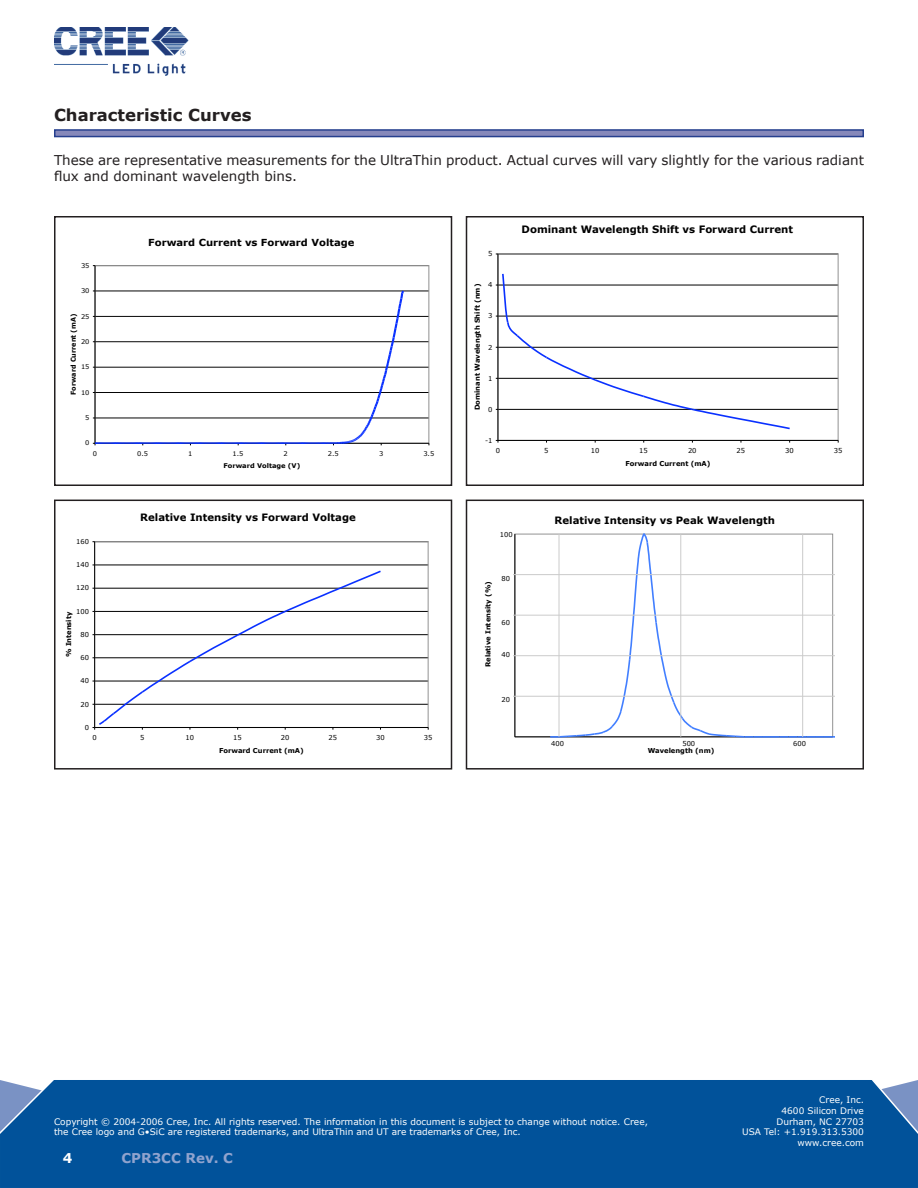
<style>
.page{position:relative;width:918px;height:1188px;background:#fff}
.page>*{position:absolute;margin:0;border:0;box-sizing:border-box;transform-origin:0 0}
.t1{font:700 16.5px "Verdana";color:#231f20}
.t2{font:13.5px/16.2px "Verdana";color:#231f20}
.t3{font:700 13.5px "Verdana";color:#90a3ce}
.t4{font:700 10.2px "Verdana";color:#000}
.t5{font:700 9.75px "Verdana";color:#000;scale:1.04 1}
.t6{font:9px/10.8px "Verdana";color:#fff}
.t7{font:700 6.75px "Verdana";color:#000}
.t8{font:6.75px "Verdana";color:#000}
.t9{font:700 6.75px "Verdana";color:#000;scale:.96 1}
.t10{font:6.45px "Verdana";color:#000;scale:1.04 1}
.t11{font:700 6.45px "Verdana";color:#000;scale:1.04 1}
</style>
<div class="page">
<div style="left:0;top:1080px;width:918px;height:108px;background:#01529a"></div>
<img style="left:54px;top:27px;width:135px;height:48px">
<div style="left:55px;top:130px;width:808px;height:7px;background:#8688ba"></div>
<div style="left:54px;top:129px;width:810px;height:8px;border:2px solid #253f8e"></div>
<hr style="left:95px;top:418px;width:334px;height:1px;background:#000">
<hr style="left:95px;top:392px;width:334px;height:1px;background:#000">
<hr style="left:95px;top:367px;width:334px;height:1px;background:#000">
<hr style="left:95px;top:341px;width:334px;height:1px;background:#000">
<hr style="left:95px;top:316px;width:334px;height:1px;background:#000">
<hr style="left:95px;top:291px;width:334px;height:1px;background:#000">
<hr style="left:95px;top:266px;width:1px;height:177px;background:#000">
<hr style="left:95px;top:443px;width:334px;height:1px;background:#000">
<svg style="left:93px;top:288px;width:313px;height:157px"></svg>
<div style="left:54px;top:216px;width:398px;height:270px;border:2px solid #231f20"></div>
<hr style="left:498px;top:409px;width:340px;height:1px;background:#000">
<hr style="left:498px;top:378px;width:340px;height:1px;background:#000">
<hr style="left:498px;top:347px;width:340px;height:1px;background:#000">
<hr style="left:498px;top:316px;width:340px;height:1px;background:#000">
<hr style="left:498px;top:285px;width:340px;height:1px;background:#000">
<div style="left:498px;top:254px;width:340px;height:187px;border:1px solid #929292"></div>
<hr style="left:498px;top:254px;width:1px;height:186px;background:#000">
<hr style="left:498px;top:440px;width:340px;height:1px;background:#000">
<svg style="left:496px;top:272px;width:296px;height:158px"></svg>
<div style="left:466px;top:216px;width:398px;height:270px;border:2px solid #231f20"></div>
<hr style="left:95px;top:704px;width:333px;height:1px;background:#000">
<hr style="left:95px;top:681px;width:333px;height:1px;background:#000">
<hr style="left:95px;top:658px;width:333px;height:1px;background:#000">
<hr style="left:95px;top:634px;width:333px;height:1px;background:#000">
<hr style="left:95px;top:611px;width:333px;height:1px;background:#000">
<hr style="left:95px;top:588px;width:333px;height:1px;background:#000">
<hr style="left:95px;top:565px;width:333px;height:1px;background:#000">
<hr style="left:94px;top:542px;width:1px;height:186px;background:#000">
<hr style="left:95px;top:727px;width:333px;height:1px;background:#000">
<svg style="left:93px;top:565px;width:290px;height:165px"></svg>
<div style="left:54px;top:500px;width:398px;height:270px;border:2px solid #231f20"></div>
<hr style="left:515px;top:534px;width:1px;height:203px;background:#000">
<hr style="left:515px;top:737px;width:318px;height:1px;background:#000">
<svg style="left:550px;top:533px;width:284px;height:205px"></svg>
<hr style="left:513px;top:696px;width:321px;height:1px;background:#cbcbcb">
<hr style="left:513px;top:655px;width:321px;height:1px;background:#cbcbcb">
<hr style="left:513px;top:615px;width:321px;height:1px;background:#cbcbcb">
<hr style="left:513px;top:574px;width:321px;height:1px;background:#cbcbcb">
<hr style="left:559px;top:534px;width:1px;height:203px;background:#cbcbcb">
<hr style="left:681px;top:534px;width:1px;height:203px;background:#cbcbcb">
<hr style="left:802px;top:534px;width:1px;height:203px;background:#cbcbcb">
<div style="left:466px;top:500px;width:398px;height:270px;border:2px solid #231f20"></div>
<p class="t1" style="left:54px;top:104px;width:199px">Characteristic Curves</p>
<p class="t2" style="left:54px;top:152px;width:811px">These are representative measurements for the UltraThin product. Actual curves will vary slightly for the various radiant flux and dominant wavelength bins.</p>
<p class="t10" style="left:81px;top:262px;width:10px">35</p>
<p class="t10" style="left:81px;top:287px;width:10px">30</p>
<p class="t10" style="left:81px;top:313px;width:10px">25</p>
<p class="t9" style="left:71px;top:395px;width:86px;rotate:-90deg">Forward Current (mA)</p>
<p class="t10" style="left:81px;top:338px;width:10px">20</p>
<p class="t10" style="left:81px;top:363px;width:10px">15</p>
<p class="t10" style="left:81px;top:389px;width:10px">10</p>
<p class="t10" style="left:85px;top:414px;width:6px">5</p>
<p class="t10" style="left:85px;top:439px;width:6px">0</p>
<p class="t5" style="left:148px;top:238px;width:200px">Forward Current vs Forward Voltage</p>
<p class="t10" style="left:93px;top:450px;width:6px">0</p>
<p class="t10" style="left:137px;top:450px;width:12px">0.5</p>
<p class="t10" style="left:188px;top:450px;width:6px">1</p>
<p class="t10" style="left:233px;top:450px;width:12px">1.5</p>
<p class="t10" style="left:284px;top:450px;width:6px">2</p>
<p class="t10" style="left:328px;top:450px;width:12px">2.5</p>
<p class="t10" style="left:379px;top:450px;width:6px">3</p>
<p class="t10" style="left:423px;top:450px;width:12px">3.5</p>
<p class="t11" style="left:223px;top:463px;width:76px">Forward Voltage (V)</p>
<p class="t8" style="left:76px;top:538px;width:14px">160</p>
<p class="t8" style="left:76px;top:561px;width:14px">140</p>
<p class="t8" style="left:76px;top:584px;width:14px">120</p>
<p class="t8" style="left:76px;top:607px;width:14px">100</p>
<p class="t7" style="left:66px;top:657px;width:47px;rotate:-90deg">% Intensity</p>
<p class="t8" style="left:81px;top:631px;width:10px">80</p>
<p class="t8" style="left:81px;top:654px;width:10px">60</p>
<p class="t8" style="left:81px;top:677px;width:10px">40</p>
<p class="t8" style="left:81px;top:700px;width:10px">20</p>
<p class="t8" style="left:85px;top:723px;width:6px">0</p>
<p class="t4" style="left:140px;top:513px;width:217px">Relative Intensity vs Forward Voltage</p>
<p class="t8" style="left:92px;top:734px;width:6px">0</p>
<p class="t8" style="left:140px;top:734px;width:6px">5</p>
<p class="t8" style="left:186px;top:734px;width:10px">10</p>
<p class="t8" style="left:233px;top:734px;width:10px">15</p>
<p class="t8" style="left:281px;top:734px;width:10px">20</p>
<p class="t8" style="left:329px;top:734px;width:10px">25</p>
<p class="t8" style="left:376px;top:734px;width:10px">30</p>
<p class="t8" style="left:424px;top:734px;width:10px">35</p>
<p class="t7" style="left:219px;top:748px;width:86px">Forward Current (mA)</p>
<p class="t8" style="left:488px;top:250px;width:6px">5</p>
<p class="t8" style="left:488px;top:281px;width:6px">4</p>
<p class="t7" style="left:475px;top:410px;width:128px;rotate:-90deg">Dominant Wavelength Shift (nm)</p>
<p class="t8" style="left:488px;top:312px;width:6px">3</p>
<p class="t8" style="left:488px;top:343px;width:6px">2</p>
<p class="t8" style="left:488px;top:374px;width:6px">1</p>
<p class="t8" style="left:488px;top:405px;width:6px">0</p>
<p class="t8" style="left:485px;top:436px;width:9px">-1</p>
<p class="t4" style="left:522px;top:225px;width:273px">Dominant Wavelength Shift vs Forward Current</p>
<p class="t8" style="left:496px;top:447px;width:6px">0</p>
<p class="t8" style="left:544px;top:447px;width:6px">5</p>
<p class="t8" style="left:591px;top:447px;width:10px">10</p>
<p class="t8" style="left:639px;top:447px;width:10px">15</p>
<p class="t8" style="left:688px;top:447px;width:10px">20</p>
<p class="t8" style="left:737px;top:447px;width:10px">25</p>
<p class="t8" style="left:785px;top:447px;width:10px">30</p>
<p class="t8" style="left:834px;top:447px;width:10px">35</p>
<p class="t7" style="left:625px;top:461px;width:87px">Forward Current (mA)</p>
<p class="t8" style="left:500px;top:530px;width:14px">100</p>
<p class="t7" style="left:485px;top:667px;width:88px;rotate:-90deg">Relative Intensity (%)</p>
<p class="t8" style="left:502px;top:574px;width:10px">80</p>
<p class="t8" style="left:502px;top:619px;width:10px">60</p>
<p class="t8" style="left:502px;top:651px;width:10px">40</p>
<p class="t8" style="left:502px;top:696px;width:10px">20</p>
<p class="t4" style="left:555px;top:516px;width:222px">Relative Intensity vs Peak Wavelength</p>
<p class="t8" style="left:551px;top:740px;width:14px">400</p>
<p class="t8" style="left:682px;top:740px;width:14px">500</p>
<p class="t8" style="left:793px;top:740px;width:14px">600</p>
<p class="t7" style="left:648px;top:748px;width:68px">Wavelength (nm)</p>
<p class="t6" style="left:54px;top:1116px;width:595px">Copyright © 2004-2006 Cree, Inc. All rights reserved. The information in this document is subject to change without notice. Cree, the Cree logo and G•SiC are registered trademarks, and UltraThin and UT are trademarks of Cree, Inc.</p>
<h2 class="t3" style="left:122px;top:1149px;width:113px">CPR3CC Rev. C</h2>
<p class="t6" style="left:742px;top:1094px;width:123px;text-align:right">Cree, Inc.<br>4600 Silicon Drive<br>Durham, NC 27703<br>USA Tel: +1.919.313.5300 www.cree.com</p>
</div>
